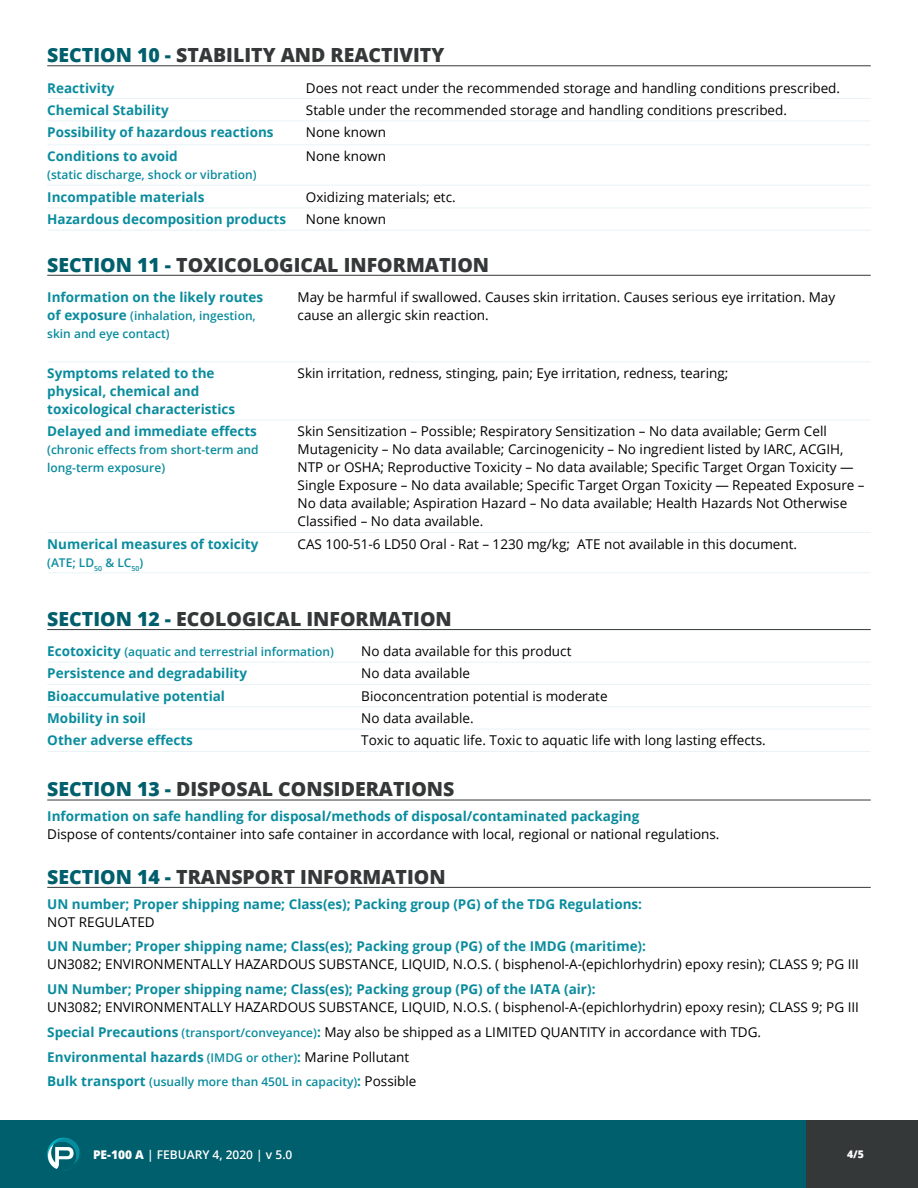
<style>
.page{position:relative;width:918px;height:1188px;background:#fff}
.page>*{position:absolute;margin:0;border:0;box-sizing:border-box;transform-origin:0 0}
.t1{font:800 19.5px "Open Sans";color:#353838}
.t2{font:13.5px/18px "Open Sans";color:#000}
.t3{font:700 13.5px/18px "Open Sans";color:#0a8c9e}
.t4{font:600 12px/18px "Open Sans";color:#0a8c9e}
.t5{font:600 12px "Open Sans";color:#0a8c9e}
.t6{font:600 12px "Open Sans";color:#fff}
.t7{font:800 10.5px "Open Sans";color:#fff}
.s1{color:#005f6c}
.s2{font-weight:700;font-size:13.5px}
.s3{font-weight:700;color:#0a8c9e}
.s4{font-weight:600;font-size:12px;color:#0a8c9e}
.s5{font-weight:400;font-size:13.5px;color:#000}
.s6{font-weight:800}
</style>
<div class="page">
<div style="left:805px;top:1120px;width:113px;height:68px;background:#353838"></div>
<div style="left:84px;top:1120px;width:722px;height:68px;background:#005f6c"></div>
<div style="left:0;top:1120px;width:113px;height:68px;background:#005f6c"></div>
<svg style="left:47px;top:1137px;width:33px;height:34px"></svg>
<hr style="left:47px;top:65px;width:824px;height:1px;background:#353838">
<svg style="left:47px;top:120px;width:824px;height:88px"></svg>
<hr style="left:47px;top:98px;width:253px;height:1px;background:#e9f4f7">
<hr style="left:300px;top:98px;width:571px;height:1px;background:#e9f4f7">
<hr style="left:47px;top:121px;width:253px;height:1px;background:#e9f4f7">
<hr style="left:300px;top:121px;width:571px;height:1px;background:#e9f4f7">
<hr style="left:47px;top:144px;width:253px;height:1px;background:#e9f4f7">
<hr style="left:300px;top:144px;width:571px;height:1px;background:#e9f4f7">
<hr style="left:47px;top:185px;width:253px;height:1px;background:#e9f4f7">
<hr style="left:300px;top:185px;width:571px;height:1px;background:#e9f4f7">
<hr style="left:47px;top:208px;width:253px;height:1px;background:#e9f4f7">
<hr style="left:300px;top:208px;width:571px;height:1px;background:#e9f4f7">
<hr style="left:47px;top:230px;width:253px;height:1px;background:#e9f4f7">
<hr style="left:300px;top:230px;width:571px;height:1px;background:#e9f4f7">
<hr style="left:47px;top:275px;width:824px;height:1px;background:#353838">
<hr style="left:47px;top:361px;width:245px;height:1px;background:#e9f4f7">
<hr style="left:292px;top:361px;width:579px;height:1px;background:#e9f4f7">
<hr style="left:47px;top:420px;width:245px;height:1px;background:#e9f4f7">
<hr style="left:292px;top:420px;width:579px;height:1px;background:#e9f4f7">
<hr style="left:47px;top:532px;width:245px;height:1px;background:#e9f4f7">
<hr style="left:292px;top:532px;width:579px;height:1px;background:#e9f4f7">
<hr style="left:47px;top:572px;width:245px;height:1px;background:#e9f4f7">
<hr style="left:292px;top:572px;width:579px;height:1px;background:#e9f4f7">
<hr style="left:47px;top:629px;width:824px;height:1px;background:#353838">
<hr style="left:47px;top:662px;width:308px;height:1px;background:#e9f4f7">
<hr style="left:355px;top:662px;width:516px;height:1px;background:#e9f4f7">
<hr style="left:47px;top:684px;width:308px;height:1px;background:#e9f4f7">
<hr style="left:355px;top:684px;width:516px;height:1px;background:#e9f4f7">
<hr style="left:47px;top:706px;width:308px;height:1px;background:#e9f4f7">
<hr style="left:355px;top:706px;width:516px;height:1px;background:#e9f4f7">
<hr style="left:47px;top:729px;width:308px;height:1px;background:#e9f4f7">
<hr style="left:355px;top:729px;width:516px;height:1px;background:#e9f4f7">
<hr style="left:47px;top:751px;width:308px;height:1px;background:#e9f4f7">
<hr style="left:355px;top:751px;width:516px;height:1px;background:#e9f4f7">
<hr style="left:47px;top:800px;width:824px;height:1px;background:#353838">
<hr style="left:47px;top:887px;width:824px;height:1px;background:#353838">
<h1 class="t1" style="left:47px;top:40px;width:399px"><span class="s1">SECTION 10 -</span> STABILITY AND REACTIVITY</h1>
<p class="t3" style="left:47px;top:78px;width:69px">Reactivity</p>
<p class="t2" style="left:306px;top:78px;width:536px">Does not react under the recommended storage and handling conditions prescribed.</p>
<p class="t3" style="left:47px;top:101px;width:123px">Chemical Stability</p>
<p class="t2" style="left:306px;top:101px;width:483px">Stable under the recommended storage and handling conditions prescribed.</p>
<p class="t3" style="left:47px;top:123px;width:228px">Possibility of hazardous reactions</p>
<p class="t2" style="left:306px;top:123px;width:82px">None known</p>
<p class="t3" style="left:47px;top:147px;width:132px">Conditions to avoid</p>
<p class="t5" style="left:47px;top:167px;width:211px">(static discharge, shock or vibration)</p>
<p class="t2" style="left:306px;top:147px;width:82px">None known</p>
<p class="t3" style="left:47px;top:187px;width:159px">Incompatible materials</p>
<p class="t2" style="left:306px;top:187px;width:151px">Oxidizing materials; etc.</p>
<p class="t3" style="left:47px;top:210px;width:240px">Hazardous decomposition products</p>
<p class="t2" style="left:306px;top:210px;width:82px">None known</p>
<h1 class="t1" style="left:47px;top:250px;width:443px"><span class="s1">SECTION 11 -</span> TOXICOLOGICAL INFORMATION</h1>
<p class="t3" style="left:47px;top:288px;width:217px">Information on the likely routes</p>
<p class="t4" style="left:47px;top:306px;width:210px"><span class="s2">of exposure</span> (inhalation, ingestion, skin and eye contact)</p>
<p class="t2" style="left:298px;top:288px;width:539px">May be harmful if swallowed. Causes skin irritation. Causes serious eye irritation. May cause an allergic skin reaction.</p>
<p class="t3" style="left:47px;top:364px;width:189px">Symptoms related to the physical, chemical and toxicological characteristics</p>
<p class="t2" style="left:298px;top:364px;width:432px">Skin irritation, redness, stinging, pain; Eye irritation, redness, tearing;</p>
<p class="t3" style="left:47px;top:422px;width:211px">Delayed and immediate effects</p>
<p class="t4" style="left:47px;top:441px;width:213px">(chronic effects from short-term and long-term exposure)</p>
<p class="t2" style="left:298px;top:422px;width:569px">Skin Sensitization – Possible; Respiratory Sensitization – No data available; Germ Cell Mutagenicity – No data available; Carcinogenicity – No ingredient listed by IARC, ACGIH, NTP or OSHA; Reproductive Toxicity – No data available; Specific Target Organ Toxicity — Single Exposure – No data available; Specific Target Organ Toxicity — Repeated Exposure – No data available; Aspiration Hazard – No data available; Health Hazards Not Otherwise Classified – No data available.</p>
<p class="t3" style="left:47px;top:535px;width:213px">Numerical measures of toxicity</p>
<p class="t4" style="left:47px;top:553px;width:97px">(ATE; LD<sub>50</sub> &amp; LC<sub>50</sub>)</p>
<p class="t2" style="left:298px;top:535px;width:501px">CAS 100-51-6 LD50 Oral - Rat – 1230 mg/kg; ATE not available in this document.</p>
<h1 class="t1" style="left:47px;top:604px;width:406px"><span class="s1">SECTION 12 -</span> ECOLOGICAL INFORMATION</h1>
<p class="t4" style="left:47px;top:642px;width:288px"><span class="s2">Ecotoxicity</span> (aquatic and terrestrial information)</p>
<p class="t2" style="left:361px;top:642px;width:212px">No data available for this product</p>
<p class="t3" style="left:47px;top:664px;width:201px">Persistence and degradability</p>
<p class="t2" style="left:361px;top:664px;width:110px">No data available</p>
<p class="t3" style="left:47px;top:687px;width:179px">Bioaccumulative potential</p>
<p class="t2" style="left:361px;top:687px;width:248px">Bioconcentration potential is moderate</p>
<p class="t3" style="left:47px;top:709px;width:100px">Mobility in soil</p>
<p class="t2" style="left:361px;top:709px;width:114px">No data available.</p>
<p class="t3" style="left:47px;top:731px;width:147px">Other adverse effects</p>
<p class="t2" style="left:361px;top:731px;width:406px">Toxic to aquatic life. Toxic to aquatic life with long lasting effects.</p>
<h1 class="t1" style="left:47px;top:774px;width:409px"><span class="s1">SECTION 13 -</span> DISPOSAL CONSIDERATIONS</h1>
<p class="t3" style="left:47px;top:807px;width:594px">Information on safe handling for disposal/methods of disposal/contaminated packaging</p>
<p class="t2" style="left:47px;top:825px;width:674px">Dispose of contents/container into safe container in accordance with local, regional or national regulations.</p>
<h1 class="t1" style="left:47px;top:862px;width:400px"><span class="s1">SECTION 14 -</span> TRANSPORT INFORMATION</h1>
<p class="t3" style="left:47px;top:894px;width:596px">UN number; Proper shipping name; Class(es); Packing group (PG) of the TDG Regulations:</p>
<p class="t2" style="left:47px;top:912px;width:109px">NOT REGULATED</p>
<p class="t3" style="left:47px;top:937px;width:600px">UN Number; Proper shipping name; Class(es); Packing group (PG) of the IMDG (maritime):</p>
<p class="t2" style="left:47px;top:955px;width:813px">UN3082; ENVIRONMENTALLY HAZARDOUS SUBSTANCE, LIQUID, N.O.S. ( bisphenol-A-(epichlorhydrin) epoxy resin); CLASS 9; PG III</p>
<p class="t3" style="left:47px;top:980px;width:550px">UN Number; Proper shipping name; Class(es); Packing group (PG) of the IATA (air):</p>
<p class="t2" style="left:47px;top:994px;width:813px;line-height:24.8px">UN3082; ENVIRONMENTALLY HAZARDOUS SUBSTANCE, LIQUID, N.O.S. ( bisphenol-A-(epichlorhydrin) epoxy resin); CLASS 9; PG III<br><span class="s3">Special Precautions</span> <span class="s4">(transport/conveyance)</span><span class="s3">:</span> May also be shipped as a LIMITED QUANTITY in accordance with TDG.<br><span class="s3">Environmental hazards</span> <span class="s4">(IMDG or other)</span><span class="s3">:</span> Marine Pollutant</p>
<p class="t4" style="left:47px;top:1073px;width:371px"><span class="s2">Bulk transport</span> (usually more than 450L in capacity)<span class="s2">:</span> <span class="s5">Possible</span></p>
<p class="t6" style="left:93px;top:1146px;width:201px"><span class="s6">PE-100 A</span> | FEBUARY 4, 2020 | v 5.0</p>
<p class="t7" style="left:847px;top:1146px;width:18px">4/5</p>
</div>
